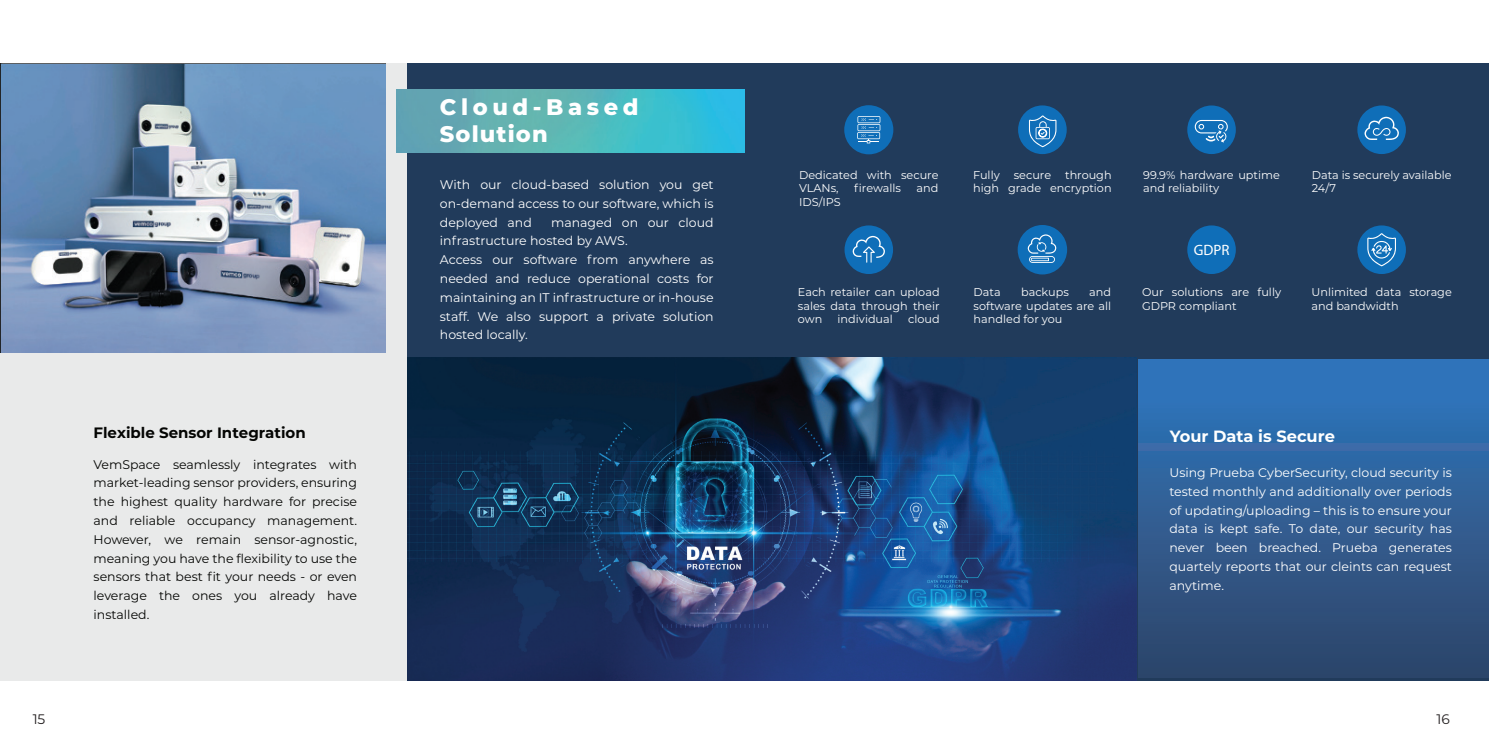
<style>
.page{position:relative;width:1489px;height:745px;background:#fff}
.page>*{position:absolute;margin:0;border:0;box-sizing:border-box;transform-origin:0 0}
.t1{font:800 22.5px/27px "Montserrat";letter-spacing:.205em;color:#fff}
.t2{font:700 16.25px "Montserrat";color:#fff}
.t3{font:700 15px "Montserrat";color:#040503}
.t4{font:15px "Myriad Pro";color:#fff}
.t5{font:13.75px "Montserrat";color:#211d1e}
.t6{font:12.5px/18.8px "Montserrat";color:#fff;text-align:justify}
.t7{font:12.5px/18.8px "Montserrat";color:#040503;text-align:justify}
.t8{font:11.25px/13.5px "Montserrat";color:#fff}
</style>
<div class="page">
<div style="left:0;top:64px;width:1416px;height:617px;background:#e9eaea"></div>
<div style="left:408px;top:63px;width:1080px;height:617px;background:#213b5b"></div>
<div style="left:844px;top:225px;width:49px;height:49px;background:#0f6eb8;border-radius:50%"></div>
<svg style="left:852px;top:236px;width:32px;height:26px"></svg>
<div style="left:844px;top:105px;width:49px;height:49px;background:#0f6eb8;border-radius:50%"></div>
<svg style="left:857px;top:116px;width:23px;height:27px"></svg>
<div style="left:1018px;top:105px;width:48px;height:49px;background:#0f6eb8;border-radius:50%"></div>
<svg style="left:1029px;top:115px;width:27px;height:32px"></svg>
<div style="left:1017px;top:225px;width:50px;height:49px;background:#0f6eb8;border-radius:50%"></div>
<svg style="left:1027px;top:234px;width:29px;height:29px"></svg>
<div style="left:1357px;top:225px;width:48px;height:49px;background:#0f6eb8;border-radius:50%"></div>
<svg style="left:1367px;top:233px;width:28px;height:33px"></svg>
<div style="left:1187px;top:105px;width:48px;height:49px;background:#0f6eb8;border-radius:50%"></div>
<svg style="left:1194px;top:120px;width:33px;height:23px"></svg>
<div style="left:1357px;top:105px;width:48px;height:49px;background:#0f6eb8;border-radius:50%"></div>
<svg style="left:1364px;top:117px;width:34px;height:23px"></svg>
<div style="left:1187px;top:225px;width:48px;height:49px;background:#0f6eb8;border-radius:50%"></div>
<img style="left:0;top:63px;width:385px;height:289px">
<div style="left:1138px;top:359px;width:350px;height:317px;background:linear-gradient(to bottom,#3078c0,#2f4568)"></div>
<img style="left:396px;top:89px;width:348px;height:64px">
<img style="left:408px;top:357px;width:728px;height:323px">
<h1 class="t1" style="left:440px;top:92px;width:200px">Cloud-Based<br>Solution</h1>
<p class="t6" style="left:440px;top:175px;width:275px">With our cloud-based solution you get on-demand access to our software, which is deployed and</p>
<p class="t6" style="left:440px;top:212px;width:275px;text-align:left;text-indent:111px">managed on our cloud infrastructure hosted by AWS.<br>Access our software from anywhere as needed and reduce operational costs for maintaining an IT infrastructure or in-house staff. We also support a private solution hosted locally.</p>
<p class="t8" style="left:799px;top:167px;width:141px">Dedicated with secure<br>VLANs,</p>
<p class="t8" style="left:854px;top:181px;width:48px">firewalls</p>
<p class="t8" style="left:916px;top:181px;width:23px">and</p>
<p class="t8" style="left:799px;top:194px;width:43px">IDS/IPS</p>
<p class="t8" style="left:798px;top:285px;width:143px;text-align:justify">Each retailer can upload sales data through their own</p>
<p class="t8" style="left:837px;top:312px;width:57px">individual</p>
<p class="t8" style="left:908px;top:312px;width:33px">cloud</p>
<p class="t8" style="left:973px;top:167px;width:140px">Fully secure through high grade encryption</p>
<p class="t8" style="left:1143px;top:167px;width:138px">99.9% hardware uptime and reliability</p>
<p class="t8" style="left:1311px;top:167px;width:141px">Data is securely available<br>24/7</p>
<p class="t4" style="left:1193px;top:241px;width:37px">GDPR</p>
<p class="t8" style="left:973px;top:285px;width:139px;text-align:justify;text-indent:116px">and software updates are all handled for you</p>
<p class="t8" style="left:973px;top:285px;width:29px">Data</p>
<p class="t8" style="left:1021px;top:285px;width:49px">backups</p>
<p class="t8" style="left:1141px;top:285px;width:141px">Our solutions are fully<br>GDPR compliant</p>
<p class="t8" style="left:1311px;top:285px;width:142px">Unlimited data storage and bandwidth</p>
<p class="t3" style="left:93px;top:421px;width:214px">Flexible Sensor Integration</p>
<h2 class="t2" style="left:1169px;top:424px;width:167px">Your Data is Secure</h2>
<p class="t7" style="left:94px;top:454px;width:265px">VemSpace seamlessly integrates with market-leading sensor providers, ensuring the highest quality hardware for precise and reliable occupancy management.<br>However, we remain sensor-agnostic, meaning you have the flexibility to use the sensors that best fit your needs - or even leverage the ones you already have installed.</p>
<p class="t6" style="left:1169px;top:462px;width:284px">Using Prueba CyberSecurity, cloud security is tested monthly and additionally over periods of updating/uploading – this is to ensure your data is kept safe. To date, our security has never been breached. Prueba generates quartely reports that our cleints can request anytime.</p>
<p class="t5" style="left:33px;top:709px;width:14px">15</p>
<p class="t5" style="left:1436px;top:709px;width:15px">16</p>
</div>
